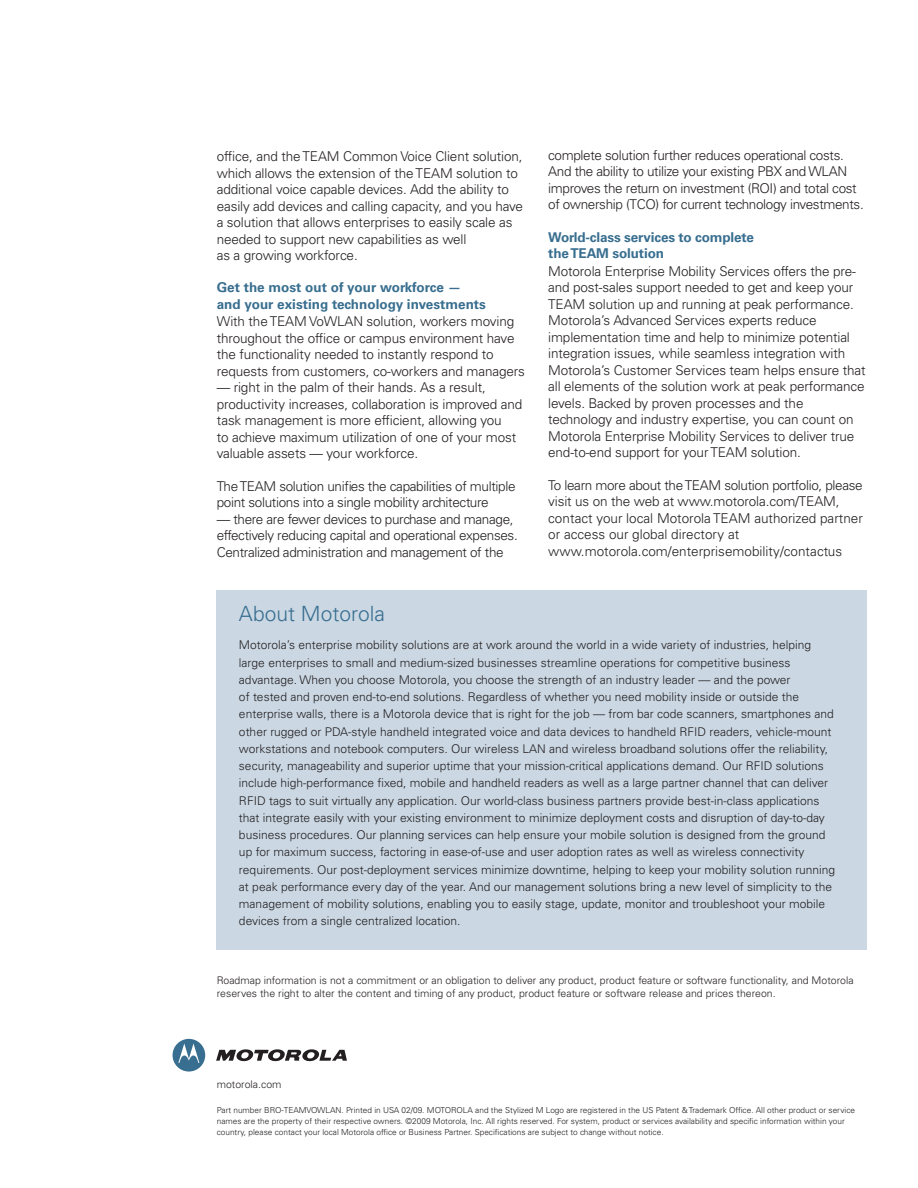
<style>
.page{position:relative;width:918px;height:1188px;background:#fff}
.page>*{position:absolute;margin:0;border:0;box-sizing:border-box;transform-origin:0 0}
.Body_Header_2{font:300 21px "Univers LT Std";color:#386e8f}
.Body_copy{font:300 13.5px/16.5px "Univers LT Std";letter-spacing:-.01em;color:#231f20}
.Body_Heading_1{font:700 13.5px/16.2px "Univers LT Std";letter-spacing:-.01em;color:#386e8f}
.Body_copy-2{font:300 12px/17.2px "Univers LT Std";color:#231f20}
.Contact_information{font:300 10.5px/13.5px "Univers LT Std";color:#231f20}
.Contact_information-2{font:300 8.25px/11.2px "Univers LT Std";color:#231f20}
</style>
<div class="page">
<svg style="left:173px;top:1039px;width:32px;height:33px"></svg>
<svg style="left:216px;top:1049px;width:131px;height:13px"></svg>
<div style="left:217px;top:590px;width:650px;height:360px;background:#cbd8e4"></div>
<p class="Body_copy" style="left:217px;top:148px;width:308px">office, and the TEAM Common Voice Client solution, which allows the extension of the TEAM solution to additional voice capable devices. Add the ability to easily add devices and calling capacity, and you have a solution that allows enterprises to easily scale as needed to support new capabilities as well<br>as a growing workforce.</p>
<p class="Body_Heading_1" style="left:217px;top:280px;width:271px">Get the most out of your workforce — and your existing technology investments</p>
<p class="Body_copy" style="left:217px;top:313px;width:310px">With the TEAM VoWLAN solution, workers moving throughout the office or campus environment have the functionality needed to instantly respond to requests from customers, co-workers and managers</p>
<p class="Body_copy" style="left:217px;top:379px;width:307px">— right in the palm of their hands. As a result, productivity increases, collaboration is improved and task management is more efficient, allowing you<br>to achieve maximum utilization of one of your most valuable assets — your workforce.</p>
<p class="Body_copy" style="left:217px;top:478px;width:300px">The TEAM solution unifies the capabilities of multiple point solutions into a single mobility architecture</p>
<p class="Body_copy" style="left:217px;top:511px;width:303px">— there are fewer devices to purchase and manage, effectively reducing capital and operational expenses.<br>Centralized administration and management of the</p>
<p class="Body_copy" style="left:548px;top:147px;width:317px">complete solution further reduces operational costs.<br>And the ability to utilize your existing PBX and WLAN improves the return on investment (ROI) and total cost of ownership (TCO) for current technology investments.</p>
<p class="Body_Heading_1" style="left:548px;top:229px;width:207px">World-class services to complete the TEAM solution</p>
<p class="Body_copy" style="left:548px;top:263px;width:319px">Motorola Enterprise Mobility Services offers the pre&shy;and post-sales support needed to get and keep your TEAM solution up and running at peak performance.<br>Motorola’s Advanced Services experts reduce implementation time and help to minimize potential integration issues, while seamless integration with Motorola’s Customer Services team helps ensure that all elements of the solution work at peak performance levels. Backed by proven processes and the technology and industry expertise, you can count on Motorola Enterprise Mobility Services to deliver true end-to-end support for your TEAM solution.</p>
<p class="Body_copy" style="left:548px;top:477px;width:316px">To learn more about the TEAM solution portfolio, please visit us on the web at www.motorola.com/TEAM, contact your local Motorola TEAM authorized partner or access our global directory at www.motorola.com/enterprisemobility/contactus</p>
<p class="Body_Header_2" style="left:239px;top:601px;width:147px">About Motorola</p>
<p class="Body_copy-2" style="left:239px;top:637px;width:598px">Motorola’s enterprise mobility solutions are at work around the world in a wide variety of industries, helping large enterprises to small and medium-sized businesses streamline operations for competitive business advantage. When you choose Motorola, you choose the strength of an industry leader — and the power<br>of tested and proven end-to-end solutions. Regardless of whether you need mobility inside or outside the enterprise walls, there is a Motorola device that is right for the job — from bar code scanners, smartphones and other rugged or PDA-style handheld integrated voice and data devices to handheld RFID readers, vehicle-mount workstations and notebook computers. Our wireless LAN and wireless broadband solutions offer the reliability, security, manageability and superior uptime that your mission-critical applications demand. Our RFID solutions include high-performance fixed, mobile and handheld readers as well as a large partner channel that can deliver RFID tags to suit virtually any application. Our world-class business partners provide best-in-class applications that integrate easily with your existing environment to minimize deployment costs and disruption of day-to-day business procedures. Our planning services can help ensure your mobile solution is designed from the ground up for maximum success, factoring in ease-of-use and user adoption rates as well as wireless connectivity requirements. Our post-deployment services minimize downtime, helping to keep your mobility solution running at peak performance every day of the year. And our management solutions bring a new level of simplicity to the management of mobility solutions, enabling you to easily stage, update, monitor and troubleshoot your mobile devices from a single centralized location.</p>
<p class="Contact_information" style="left:217px;top:973px;width:638px">Roadmap information is not a commitment or an obligation to deliver any product, product feature or software functionality, and Motorola reserves the right to alter the content and timing of any product, product feature or software release and prices thereon.</p>
<p class="Contact_information" style="left:217px;top:1078px;width:66px">motorola.com</p>
<p class="Contact_information-2" style="left:217px;top:1104px;width:640px">Part number BRO-TEAMVOWLAN. Printed in USA 02/09. MOTOROLA and the Stylized M Logo are registered in the US Patent &amp; Trademark Office. All other product or service names are the property of their respective owners. ©2009 Motorola, Inc. All rights reserved. For system, product or services availability and specific information within your country, please contact your local Motorola office or Business Partner. Specifications are subject to change without notice.</p>
</div>
